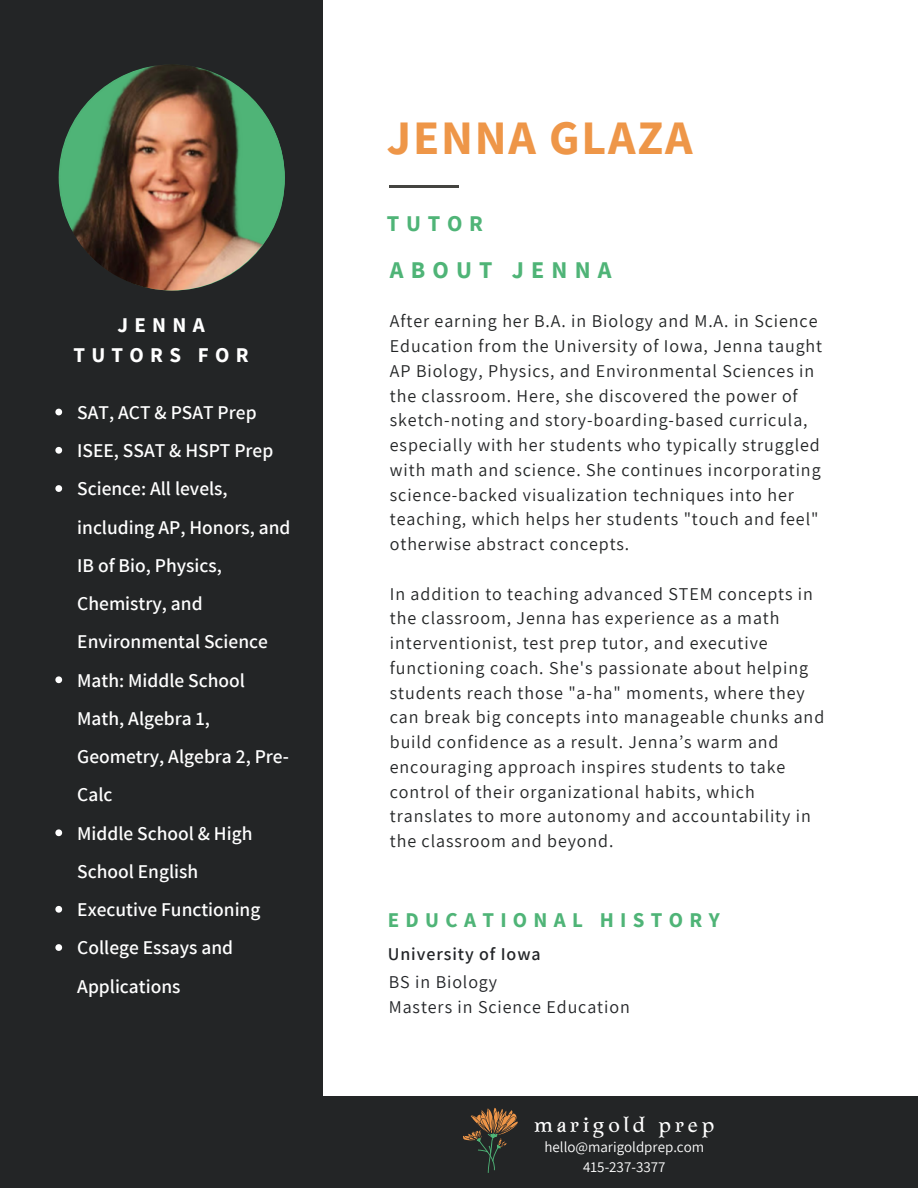
<style>
.page{position:relative;width:918px;height:1188px;background:#fff}
.page>*{position:absolute;margin:0;border:0;box-sizing:border-box;transform-origin:0 0}
.t1{font:700 48px "Source Sans Pro";letter-spacing:.035em;color:#ee9648}
.t2{font:700 24px "Source Sans Pro";letter-spacing:.3em;color:#4fb477}
.t3{font:700 22.5px "Source Sans Pro";letter-spacing:.3em;color:#4fb477}
.t4{font:21.75px "Zenaida";letter-spacing:.15em;color:#fff}
.t5{font:700 21px "Source Sans Pro";letter-spacing:.3em;color:#4fb477}
.t6{font:700 21px/29.2px "Source Sans Pro";letter-spacing:.3em;color:#fff;text-align:center}
.t7{font:600 19.5px/38.2px "Assistant";color:#fff}
.t8{font:18px/24.8px "Assistant";letter-spacing:.05em;color:#232526}
.t9{font:18px "Assistant";letter-spacing:.05em;color:#232528}
.t10{font:600 18px "Assistant";letter-spacing:.05em;color:#232528}
.t11{font:15px "Assistant";color:#fff}
</style>
<div class="page">
<div style="left:0;top:0;width:322px;height:1188px;background:#232526"></div>
<hr style="left:390px;top:186px;width:69px;height:1px;background:#444440">
<div style="left:322px;top:1096px;width:596px;height:92px;background:#232526"></div>
<img style="left:59px;top:64px;width:226px;height:227px;border-radius:50%">
<svg style="left:55px;top:409px;width:7px;height:6px"></svg>
<svg style="left:55px;top:447px;width:7px;height:7px"></svg>
<svg style="left:55px;top:485px;width:7px;height:7px"></svg>
<svg style="left:55px;top:676px;width:7px;height:7px"></svg>
<svg style="left:55px;top:829px;width:7px;height:7px"></svg>
<svg style="left:55px;top:906px;width:7px;height:7px"></svg>
<svg style="left:55px;top:944px;width:7px;height:7px"></svg>
<svg style="left:463px;top:1108px;width:55px;height:65px"></svg>
<p class="t6" style="left:73px;top:310px;width:177px">JENNA<br>TUTORS FOR</p>
<p class="t7" style="left:77px;top:393px;width:181px">SAT, ACT &amp; PSAT Prep</p>
<p class="t7" style="left:77px;top:431px;width:198px">ISEE, SSAT &amp; HSPT Prep</p>
<p class="t7" style="left:77px;top:469px;width:215px">Science: All levels, including AP, Honors, and<br>IB of Bio, Physics,<br>Chemistry, and<br>Environmental Science</p>
<p class="t7" style="left:77px;top:660px;width:213px">Math: Middle School<br>Math, Algebra 1,<br>Geometry, Algebra 2, Pre-<br>Calc</p>
<h1 class="t7" style="left:77px;top:813px;width:177px">Middle School &amp; High<br>School English</h1>
<h2 class="t7" style="left:77px;top:890px;width:185px">Executive Functioning</h2>
<h2 class="t7" style="left:77px;top:928px;width:157px">College Essays and<br>Applications</h2>
<p class="t1" style="left:387px;top:107px;width:307px">JENNA GLAZA</p>
<p class="t3" style="left:387px;top:209px;width:98px">TUTOR</p>
<h4 class="t2" style="left:390px;top:255px;width:223px">ABOUT JENNA</h4>
<p class="t8" style="left:390px;top:308px;width:434px">After earning her B.A. in Biology and M.A. in Science Education from the University of Iowa, Jenna taught AP Biology, Physics, and Environmental Sciences in the classroom. Here, she discovered the power of sketch-noting and story-boarding-based curricula, especially with her students who typically struggled with math and science. She continues incorporating science-backed visualization techniques into her teaching, which helps her students "touch and feel" otherwise abstract concepts.</p>
<p class="t8" style="left:390px;top:581px;width:436px">In addition to teaching advanced STEM concepts in the classroom, Jenna has experience as a math interventionist, test prep tutor, and executive functioning coach. She's passionate about helping students reach those "a-ha" moments, where they can break big concepts into manageable chunks and build confidence as a result. Jenna’s warm and encouraging approach inspires students to take control of their organizational habits, which translates to more autonomy and accountability in the classroom and beyond.</p>
<h4 class="t5" style="left:388px;top:906px;width:333px">EDUCATIONAL HISTORY</h4>
<h6 class="t10" style="left:388px;top:942px;width:154px">University of Iowa</h6>
<p class="t9" style="left:389px;top:970px;width:110px">BS in Biology</p>
<p class="t9" style="left:389px;top:995px;width:242px">Masters in Science Education</p>
<h3 class="t4" style="left:534px;top:1111px;width:182px">marigold prep</h3>
<p class="t11" style="left:544px;top:1137px;width:161px">hello@marigoldprep.com</p>
<p class="t11" style="left:583px;top:1157px;width:84px">415-237-3377</p>
</div>
